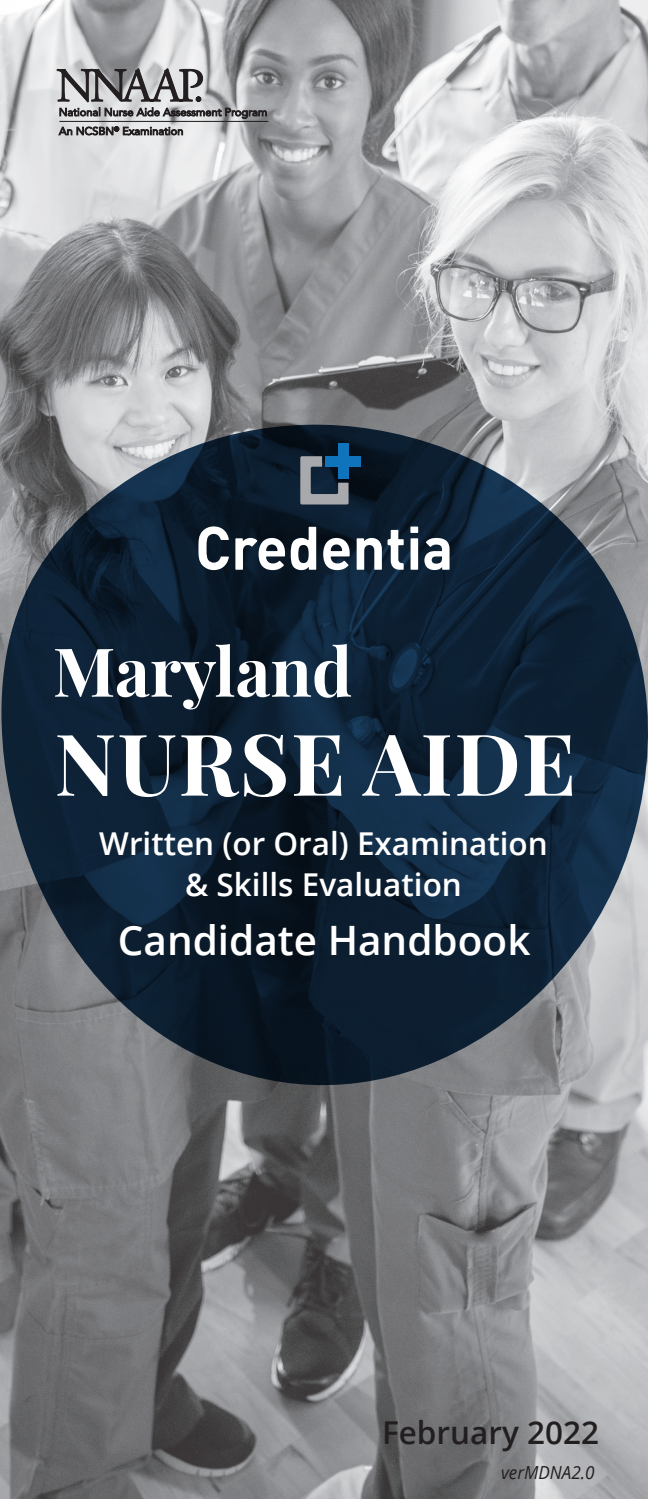
<style>
.page{position:relative;width:648px;height:1499px;background:#fff}
.page>*{position:absolute;margin:0;border:0;box-sizing:border-box;transform-origin:0 0}
.t1{font:700 85.5px "Playfair Display";letter-spacing:.02em;color:#fff}
.t2{font:700 67.5px "Playfair Display";color:#fff}
.t3{font:600 40.5px "Open Sans";color:#fff}
.t4{font:600 31.5px/40.5px "Open Sans";color:#fff;text-align:center}
.t5{font:600 31.5px "Open Sans";color:#231f20}
.t6{font:italic 18px "Open Sans";color:#231f20;scale:.95 1}
</style>
<div class="page">
<img style="left:0;top:0;width:648px;height:1498px">
<svg style="left:1px;top:424px;width:647px;height:661px;background:#2b3a4a"></svg>
<svg style="left:57px;top:68px;width:212px;height:68px;background:#9f9fa1"></svg>
<div style="left:326px;top:456px;width:35px;height:11px;background:#1074bc"></div>
<div style="left:338px;top:444px;width:11px;height:35px;background:#1074bc"></div>
<svg style="left:300px;top:456px;width:49px;height:48px"></svg>
<svg style="left:198px;top:526px;width:31px;height:44px"></svg>
<svg style="left:235px;top:538px;width:50px;height:32px"></svg>
<svg style="left:291px;top:527px;width:25px;height:43px"></svg>
<svg style="left:323px;top:538px;width:27px;height:32px"></svg>
<svg style="left:357px;top:538px;width:25px;height:32px"></svg>
<svg style="left:388px;top:530px;width:16px;height:40px"></svg>
<svg style="left:410px;top:526px;width:8px;height:44px"></svg>
<svg style="left:424px;top:538px;width:26px;height:32px"></svg>
<p class="t2" style="left:53px;top:618px;width:301px">Maryland</p>
<p class="t1" style="left:54px;top:696px;width:523px">NURSE AIDE</p>
<p class="t4" style="left:99px;top:823px;width:450px">Written (or Oral) Examination &amp; Skills Evaluation</p>
<p class="t3" style="left:118px;top:912px;width:414px">Candidate Handbook</p>
<p class="t5" style="left:382px;top:1411px;width:218px">February 2022</p>
<p class="t6" style="left:501px;top:1459px;width:100px">verMDNA2.0</p>
</div>
